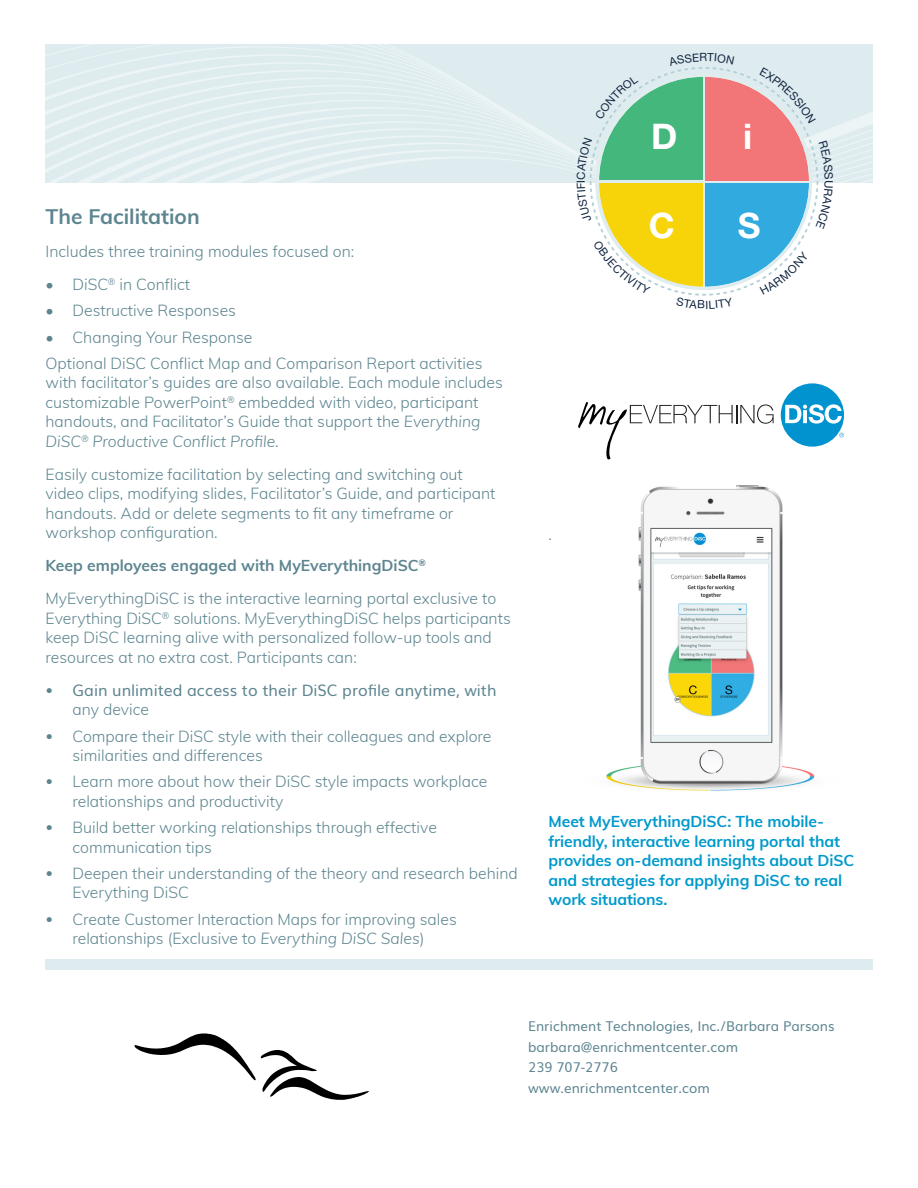
<style>
.page{position:relative;width:918px;height:1188px;background:#fff}
.page>*{position:absolute;margin:0;border:0;box-sizing:border-box;transform-origin:0 0}
.t1{font:700 35.4px "Helvetica Neue";color:#fff}
.t2{font:700 35.1px "Helvetica Neue";color:#fff}
.t3{font:700 21px "Muli";color:#5d8590}
.t4{font:300 15.75px/19.5px "Muli";color:#5d8590}
.t5{font:700 15.75px/19.5px "Muli";letter-spacing:-.005em;color:#09c}
.t6{font:15.75px "Muli";color:#5d8590}
.t7{font:13.5px/20.7px "Muli";color:#5d8590}
.s1{font-style:italic}
.s2{font-weight:700}
.s3{font-weight:400}
</style>
<div class="page">
<img style="left:606px;top:485px;width:209px;height:306px">
<div style="left:45px;top:959px;width:828px;height:10px;background:#deecef"></div>
<svg style="left:781px;top:383px;width:63px;height:64px"></svg>
<svg style="left:578px;top:402px;width:196px;height:57px"></svg>
<div style="left:45px;top:44px;width:828px;height:7px;background:#deecef"></div>
<svg style="left:134px;top:1034px;width:235px;height:66px"></svg>
<svg style="left:45px;top:53px;width:828px;height:243px"></svg>
<h3 class="t3" style="left:45px;top:201px;width:156px">The Facilitation</h3>
<p class="t4" style="left:45px;top:241px;width:310px">Includes three training modules focused on:</p>
<p class="t4" style="left:45px;top:274px;width:146px">• DiSC<sup>®</sup> in Conflict</p>
<p class="t4" style="left:45px;top:300px;width:192px">• Destructive Responses</p>
<p class="t4" style="left:45px;top:323px;width:438px;line-height:26.2px">• Changing Your Response<br>Optional DiSC Conflict Map and Comparison Report activities</p>
<p class="t4" style="left:45px;top:372px;width:459px">with facilitator’s guides are also available. Each module includes customizable PowerPoint<sup>®</sup> embedded with video, participant handouts, and Facilitator’s Guide that support the <span class="s1">Everything DiSC</span><sup>®</sup> <span class="s1">Productive Conflict Profile</span>.</p>
<p class="t4" style="left:45px;top:464px;width:452px">Easily customize facilitation by selecting and switching out video clips, modifying slides, Facilitator’s Guide, and participant handouts. Add or delete segments to fit any timeframe or workshop configuration.</p>
<p class="t4" style="left:45px;top:548px;width:452px;line-height:33px"><span class="s2">Keep employees engaged with MyEverythingDiSC</span><sup>®<br></sup>MyEverythingDiSC is the interactive learning portal exclusive to</p>
<p class="t4" style="left:45px;top:608px;width:467px">Everything DiSC<sup>®</sup> solutions. MyEverythingDiSC helps participants keep DiSC learning alive with personalized follow-up tools and resources at no extra cost. Participants can:</p>
<p class="t6" style="left:45px;top:677px;width:453px">• Gain unlimited access to their DiSC profile anytime, with</p>
<p class="t4" style="left:72px;top:699px;width:78px">any device</p>
<p class="t4" style="left:72px;top:725px;width:421px;text-indent:-27px"><span class="s3">•</span> Compare their DiSC style with their colleagues and explore similarities and differences</p>
<p class="t4" style="left:72px;top:771px;width:416px;text-indent:-27px"><span class="s3">•</span> Learn more about how their DiSC style impacts workplace relationships and productivity</p>
<p class="t4" style="left:72px;top:817px;width:366px;text-indent:-27px"><span class="s3">•</span> Build better working relationships through effective communication tips</p>
<p class="t4" style="left:72px;top:863px;width:447px;text-indent:-27px"><span class="s3">•</span> Deepen their understanding of the theory and research behind<br>Everything DiSC</p>
<p class="t4" style="left:45px;top:909px;width:413px;text-align:center"><span class="s3">•</span> Create Customer Interaction Maps for improving sales relationships (Exclusive to <span class="s1">Everything DiSC Sales</span>)</p>
<h1 class="t1" style="left:651px;top:109px;width:28px">D</h1>
<h1 class="t1" style="left:743px;top:109px;width:11px">i</h1>
<h2 class="t2" style="left:649px;top:198px;width:27px">C</h2>
<h2 class="t2" style="left:738px;top:198px;width:24px">S</h2>
<p class="t4" style="left:548px;top:524px;width:5px">.</p>
<p class="t5" style="left:548px;top:811px;width:307px">Meet MyEverythingDiSC: The mobile&shy;friendly, interactive learning portal that provides on-demand insights about DiSC and strategies for applying DiSC to real work situations.</p>
<p class="t7" style="left:528px;top:1015px;width:308px">Enrichment Technologies, Inc./Barbara Parsons barbara@enrichmentcenter.com<br>239 707-2776<br>www.enrichmentcenter.com</p>
</div>
